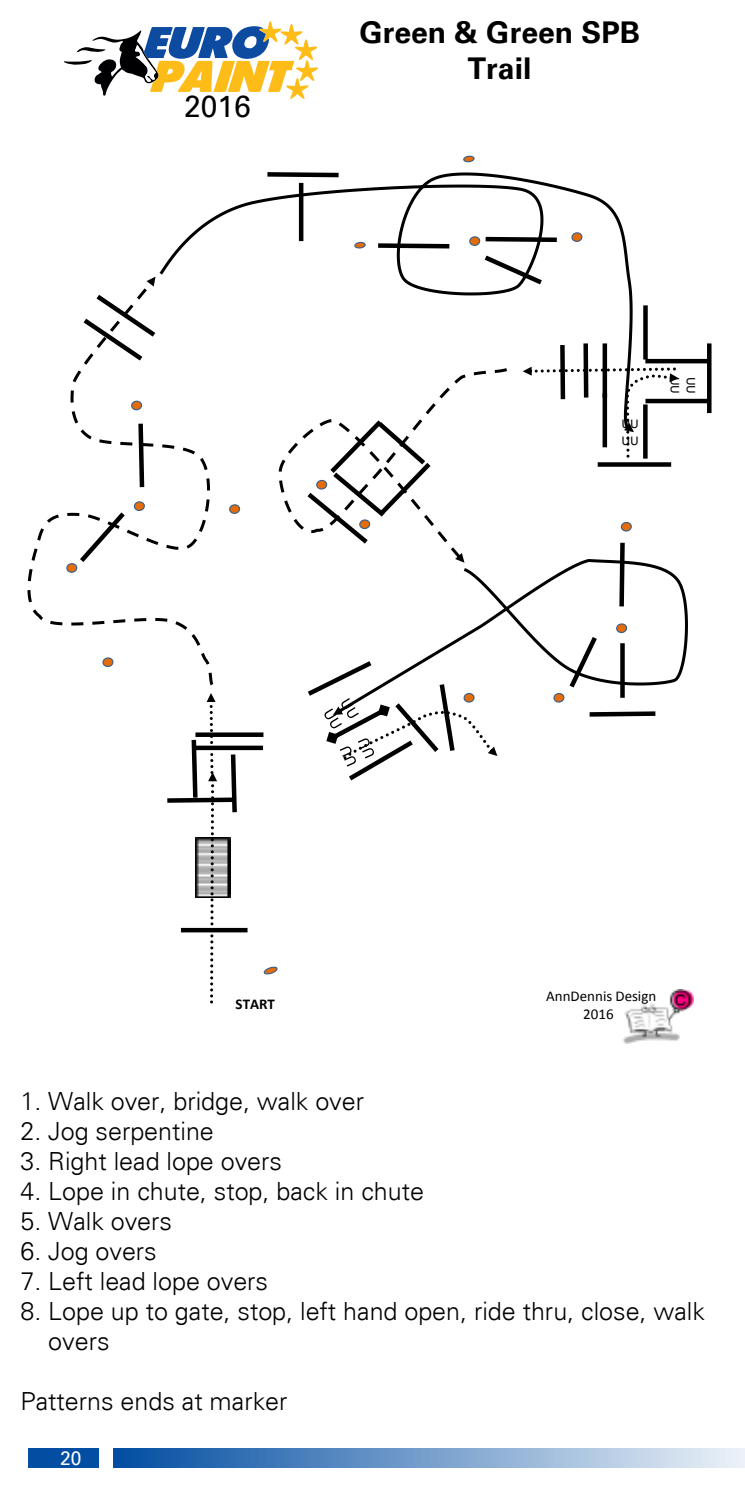
<style>
.page{position:relative;width:745px;height:1489px;background:#fff}
.page>*{position:absolute;margin:0;border:0;box-sizing:border-box;transform-origin:0 0}
.t1{font:700 30px/36px "Univers";color:#000;text-align:center}
.t2{font:30px "Univers";color:#000}
.t3{font:300 25px/30px "Univers";color:#000}
.t4{font:19.25px "Univers";color:#fff}
.t5{font:15px/18px "Calibri";color:#000;text-align:center}
.t6{font:700 15px "Calibri";color:#000}
.t7{font:13.5px/16.2px "Calibri";color:#000}
</style>
<div class="page">
<svg style="left:64px;top:21px;width:254px;height:78px"></svg>
<div style="left:28px;top:1448px;width:71px;height:19px;background:#034ea2"></div>
<div style="left:113px;top:1448px;width:631px;height:19px;background:linear-gradient(to right,#024da1,#ecf2f8)"></div>
<svg style="left:744px;top:1448px;width:1px;height:19px"></svg>
<svg style="left:27px;top:276px;width:186px;height:409px"></svg>
<div style="left:67px;top:563px;width:10px;height:9px;background:#e46c0a;border-radius:50%"></div>
<div style="left:66px;top:563px;width:11px;height:10px;border:1px solid #385d8a;border-radius:50%"></div>
<svg style="left:134px;top:501px;width:10px;height:9px"></svg>
<div style="left:133px;top:501px;width:12px;height:10px;border:1px solid #385d8a;border-radius:50%"></div>
<svg style="left:136px;top:419px;width:10px;height:72px"></svg>
<div style="left:229px;top:504px;width:11px;height:9px;background:#e46c0a;border-radius:50%"></div>
<div style="left:229px;top:504px;width:11px;height:10px;border:1px solid #385d8a;border-radius:50%"></div>
<svg style="left:131px;top:401px;width:11px;height:9px"></svg>
<div style="left:131px;top:400px;width:11px;height:10px;border:1px solid #385d8a;border-radius:50%"></div>
<svg style="left:159px;top:172px;width:474px;height:260px"></svg>
<hr style="left:299px;top:183px;width:4px;height:58px;background:#000">
<svg style="left:643px;top:305px;width:4px;height:54px"></svg>
<svg style="left:602px;top:343px;width:4px;height:23px"></svg>
<hr style="left:645px;top:359px;width:63px;height:4px;background:#000">
<hr style="left:645px;top:399px;width:63px;height:4px;background:#000">
<svg style="left:522px;top:366px;width:156px;height:91px"></svg>
<svg style="left:620px;top:542px;width:5px;height:17px"></svg>
<div style="left:597px;top:462px;width:73px;height:5px;background:#000"></div>
<svg style="left:427px;top:559px;width:260px;height:143px"></svg>
<svg style="left:620px;top:522px;width:11px;height:9px"></svg>
<div style="left:620px;top:521px;width:11px;height:11px;border:1px solid #385d8a;border-radius:50%"></div>
<svg style="left:589px;top:711px;width:67px;height:6px"></svg>
<img style="left:623px;top:989px;width:69px;height:54px">
<svg style="left:308px;top:657px;width:189px;height:124px"></svg>
<svg style="left:463px;top:693px;width:11px;height:9px"></svg>
<div style="left:463px;top:692px;width:11px;height:11px;border:1px solid #385d8a;border-radius:50%"></div>
<svg style="left:553px;top:693px;width:10px;height:9px"></svg>
<div style="left:553px;top:692px;width:11px;height:11px;border:1px solid #385d8a;border-radius:50%"></div>
<svg style="left:263px;top:966px;width:15px;height:8px"></svg>
<div style="left:195px;top:745px;width:68px;height:5px;background:#000"></div>
<div style="left:195px;top:732px;width:68px;height:5px;background:#000"></div>
<div style="left:181px;top:927px;width:66px;height:5px;background:#000"></div>
<svg style="left:167px;top:693px;width:72px;height:310px"></svg>
<div style="left:583px;top:343px;width:5px;height:54px;background:#000"></div>
<svg style="left:103px;top:657px;width:10px;height:9px"></svg>
<div style="left:102px;top:657px;width:12px;height:10px;border:1px solid #385d8a;border-radius:50%"></div>
<div style="left:706px;top:343px;width:5px;height:70px;background:#000"></div>
<svg style="left:571px;top:232px;width:10px;height:10px"></svg>
<div style="left:571px;top:232px;width:11px;height:10px;border:1px solid #385d8a;border-radius:50%"></div>
<svg style="left:278px;top:368px;width:228px;height:194px"></svg>
<svg style="left:469px;top:236px;width:10px;height:10px"></svg>
<div style="left:468px;top:236px;width:12px;height:10px;border:1px solid #385d8a;border-radius:50%"></div>
<svg style="left:463px;top:156px;width:11px;height:6px"></svg>
<div style="left:462px;top:155px;width:12px;height:7px;border:1px solid #385d8a;border-radius:50%"></div>
<svg style="left:559px;top:345px;width:5px;height:54px"></svg>
<div style="left:378px;top:243px;width:71px;height:5px;background:#000"></div>
<div style="left:267px;top:172px;width:71px;height:5px;background:#000"></div>
<svg style="left:479px;top:252px;width:67px;height:36px"></svg>
<div style="left:354px;top:242px;width:11px;height:6px;background:#e46c0a;border-radius:50%"></div>
<div style="left:354px;top:242px;width:11px;height:7px;border:1px solid #385d8a;border-radius:50%"></div>
<svg style="left:79px;top:290px;width:81px;height:75px"></svg>
<p class="t2" style="left:184px;top:89px;width:68px">2016</p>
<p class="t1" style="left:359px;top:14px;width:282px">Green &amp; Green SPB<br>Trail</p>
<p class="t7" style="left:621px;top:416px;width:19px">UU<br>UU</p>
<p class="t7" style="left:682px;top:376px;width:19px;rotate:90deg">UU</p>
<p class="t7" style="left:699px;top:376px;width:19px;rotate:90deg">UU</p>
<p class="t6" style="left:235px;top:994px;width:41px">START</p>
<p class="t5" style="left:546px;top:986px;width:111px">AnnDennis Design<br>2016</p>
<p class="t3" style="left:20px;top:1085px;width:345px">1. Walk over, bridge, walk over</p>
<p class="t3" style="left:20px;top:1115px;width:195px">2. Jog serpentine</p>
<p class="t3" style="left:20px;top:1145px;width:263px">3. Right lead lope overs</p>
<p class="t3" style="left:20px;top:1175px;width:404px">4. Lope in chute, stop, back in chute</p>
<p class="t3" style="left:20px;top:1205px;width:153px">5. Walk overs</p>
<p class="t3" style="left:20px;top:1235px;width:138px">6. Jog overs</p>
<p class="t3" style="left:20px;top:1265px;width:249px">7. Left lead lope overs</p>
<p class="t3" style="left:48px;top:1295px;width:657px;text-indent:-28px">8. Lope up to gate, stop, left hand open, ride thru, close, walk overs</p>
<p class="t3" style="left:20px;top:1385px;width:268px">Patterns ends at marker</p>
<p class="t4" style="left:60px;top:1446px;width:23px">20</p>
</div>
